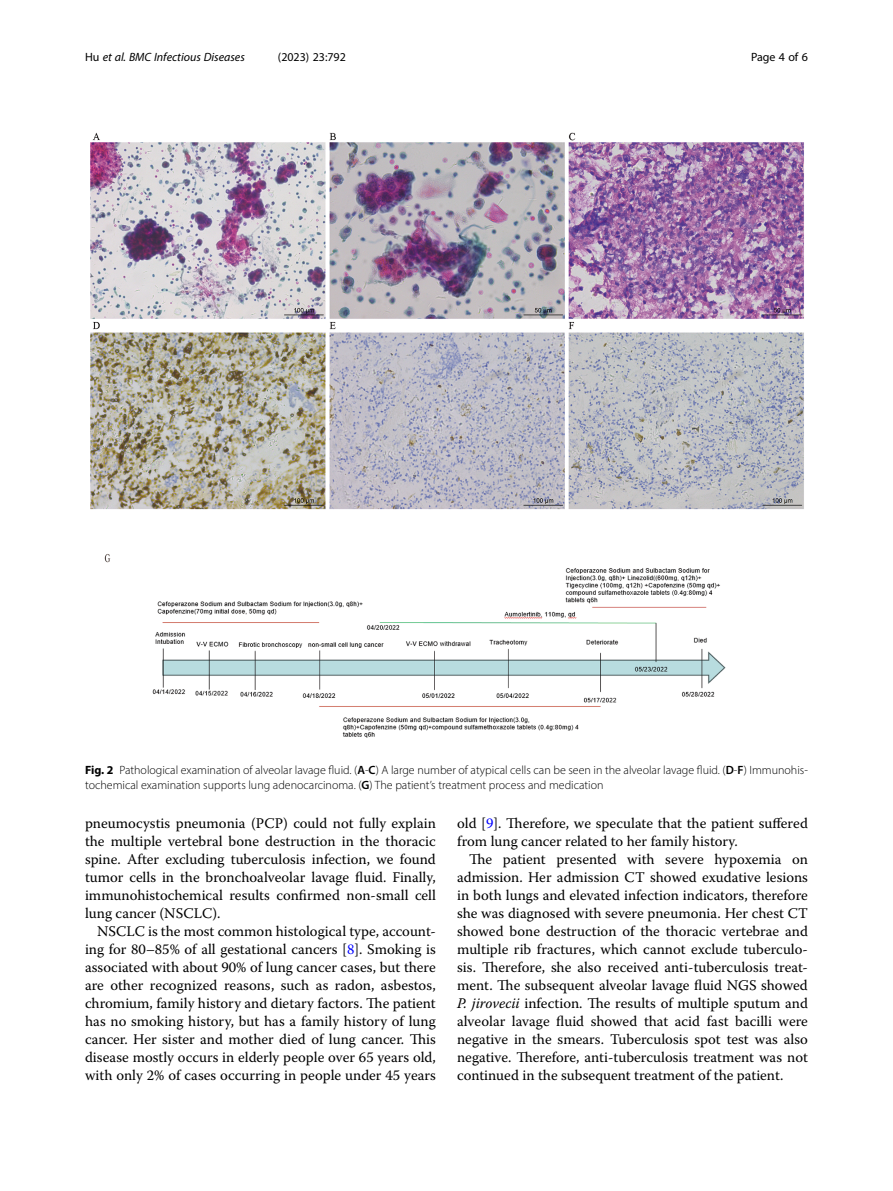
<style>
.page{position:relative;width:893px;height:1191px;background:#fff}
.page>*{position:absolute;margin:0;border:0;box-sizing:border-box;transform-origin:0 0}
.Body_Text_Indent{font:14.7px/18px "Warnock Pro";color:#000;text-align:justify}
.Body_Text{font:14.7px/18px "Warnock Pro";color:#000;text-align:justify}
.Figure_Caption{font:300 12px/15px "Myriad Pro";color:#000}
.t1{font:italic 12px "Myriad Pro";color:#000}
.t2{font:12px "Myriad Pro";color:#000}
.s1{font-style:normal}
.s2{font-weight:700}
.s3{font-weight:600}
.s4{color:#00f}
.s5{font-style:italic}
</style>
<div class="page">
<img style="left:90px;top:132px;width:714px;height:606px">
<p class="t1" style="left:85px;top:50px;width:161px"><span class="s1">Hu</span> et al. BMC Infectious Diseases</p>
<p class="t2" style="left:278px;top:50px;width:70px">(2023) 23:792</p>
<p class="t2" style="left:751px;top:50px;width:58px">Page 4 of 6</p>
<p class="Figure_Caption" style="left:85px;top:762px;width:724px"><span class="s2">Fig. 2</span> Pathological examination of alveolar lavage fluid. (<span class="s3">A</span>-<span class="s3">C</span>) A large number of atypical cells can be seen in the alveolar lavage fluid. (<span class="s3">D</span>-<span class="s3">F</span>) Immunohis&shy;tochemical examination supports lung adenocarcinoma. (<span class="s3">G</span>) The patient’s treatment process and medication</p>
<p class="Body_Text" style="left:85px;top:814px;width:352px">pneumocystis pneumonia (PCP) could not fully explain the multiple vertebral bone destruction in the thoracic spine. After excluding tuberculosis infection, we found tumor cells in the bronchoalveolar lavage fluid. Finally, immunohistochemical results confirmed non-small cell lung cancer (NSCLC).</p>
<p class="Body_Text_Indent" style="left:85px;top:922px;width:352px;text-indent:12px">NSCLC is the most common histological type, account&shy;ing for 80–85% of all gestational cancers [<span class="s4">8</span>]. Smoking is associated with about 90% of lung cancer cases, but there are other recognized reasons, such as radon, asbestos, chromium, family history and dietary factors. The patient has no smoking history, but has a family history of lung cancer. Her sister and mother died of lung cancer. This disease mostly occurs in elderly people over 65 years old, with only 2% of cases occurring in people under 45 years</p>
<p class="Body_Text_Indent" style="left:457px;top:814px;width:352px">old [<span class="s4">9</span>]. Therefore, we speculate that the patient suffered from lung cancer related to her family history.</p>
<p class="Body_Text_Indent" style="left:457px;top:850px;width:352px;text-indent:12px">The patient presented with severe hypoxemia on admission. Her admission CT showed exudative lesions in both lungs and elevated infection indicators, therefore she was diagnosed with severe pneumonia. Her chest CT showed bone destruction of the thoracic vertebrae and multiple rib fractures, which cannot exclude tuberculo&shy;sis. Therefore, she also received anti-tuberculosis treat&shy;ment. The subsequent alveolar lavage fluid NGS showed <span class="s5">P. jirovecii</span> infection. The results of multiple sputum and alveolar lavage fluid showed that acid fast bacilli were negative in the smears. Tuberculosis spot test was also negative. Therefore, anti-tuberculosis treatment was not continued in the subsequent treatment of the patient.</p>
</div>
